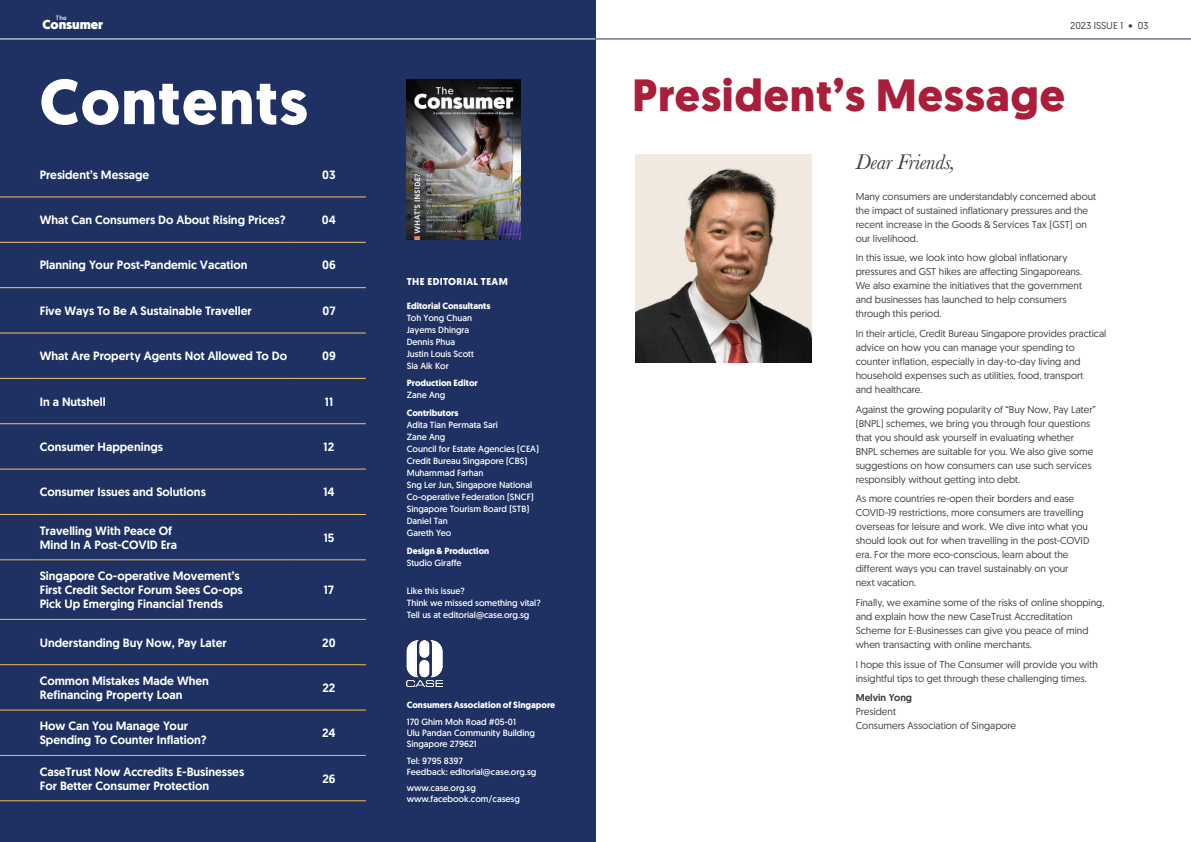
<style>
.page{position:relative;width:1191px;height:842px;background:#fff}
.page>*{position:absolute;margin:0;border:0;box-sizing:border-box;transform-origin:0 0}
.t1{font:700 63.4px "Geomanist";letter-spacing:.02em;color:#fff}
.t2{font:700 45.1px "Geomanist";letter-spacing:.02em;color:#ab1e3a}
.t3{font:italic 22px "Baskerville";letter-spacing:-.01em;color:#414042}
.t4{font:900 13px "Geomanist";color:#fff}
.t5{font:500 12px/14px "Geomanist";color:#fff}
.t6{font:10px/14px "Geomanist";color:#414042}
.t7{font:700 10px "Geomanist";letter-spacing:.04em;color:#fff}
.t8{font:500 10px "Geomanist";color:#414042}
.t9{font:9px/12px "Geomanist";color:#fff}
.t10{font:700 9px "Geomanist";color:#fff}
.t11{font:6.3px "Geomanist";color:#fff}
</style>
<div class="page">
<div style="left:0;top:0;width:595px;height:842px;background:#1f3162"></div>
<img style="left:407px;top:641px;width:35px;height:45px">
<hr style="left:0;top:197px;width:40px;height:1px;background:#fdc267">
<hr style="left:40px;top:197px;width:252px;height:1px;background:#fdc267">
<hr style="left:292px;top:197px;width:74px;height:1px;background:#fdc267">
<hr style="left:0;top:242px;width:40px;height:1px;background:#fdc267">
<hr style="left:40px;top:242px;width:252px;height:1px;background:#fdc267">
<hr style="left:292px;top:242px;width:74px;height:1px;background:#fdc267">
<hr style="left:0;top:287px;width:40px;height:1px;background:#fdc267">
<hr style="left:40px;top:287px;width:252px;height:1px;background:#fdc267">
<hr style="left:292px;top:287px;width:74px;height:1px;background:#fdc267">
<hr style="left:0;top:333px;width:40px;height:1px;background:#fdc267">
<hr style="left:40px;top:333px;width:252px;height:1px;background:#fdc267">
<hr style="left:292px;top:333px;width:74px;height:1px;background:#fdc267">
<hr style="left:0;top:378px;width:40px;height:1px;background:#fdc267">
<hr style="left:40px;top:378px;width:252px;height:1px;background:#fdc267">
<hr style="left:292px;top:378px;width:74px;height:1px;background:#fdc267">
<hr style="left:0;top:423px;width:40px;height:1px;background:#fdc267">
<hr style="left:40px;top:423px;width:252px;height:1px;background:#fdc267">
<hr style="left:292px;top:423px;width:74px;height:1px;background:#fdc267">
<hr style="left:0;top:469px;width:40px;height:1px;background:#fdc267">
<hr style="left:40px;top:469px;width:252px;height:1px;background:#fdc267">
<hr style="left:292px;top:469px;width:74px;height:1px;background:#fdc267">
<hr style="left:0;top:514px;width:40px;height:1px;background:#fdc267">
<hr style="left:40px;top:514px;width:252px;height:1px;background:#fdc267">
<hr style="left:292px;top:514px;width:74px;height:1px;background:#fdc267">
<hr style="left:0;top:559px;width:40px;height:1px;background:#fdb84a">
<hr style="left:40px;top:559px;width:252px;height:1px;background:#fdb84a">
<hr style="left:292px;top:559px;width:74px;height:1px;background:#fdb84a">
<hr style="left:0;top:619px;width:40px;height:1px;background:#fdb84a">
<hr style="left:40px;top:619px;width:252px;height:1px;background:#fdb84a">
<hr style="left:292px;top:619px;width:74px;height:1px;background:#fdb84a">
<hr style="left:0;top:664px;width:40px;height:1px;background:#fdb84a">
<hr style="left:40px;top:664px;width:252px;height:1px;background:#fdb84a">
<hr style="left:292px;top:664px;width:74px;height:1px;background:#fdb84a">
<hr style="left:0;top:710px;width:40px;height:1px;background:#fdb84a">
<hr style="left:40px;top:710px;width:252px;height:1px;background:#fdb84a">
<hr style="left:292px;top:710px;width:74px;height:1px;background:#fdb84a">
<hr style="left:0;top:755px;width:40px;height:1px;background:#fdb84a">
<hr style="left:40px;top:755px;width:252px;height:1px;background:#fdb84a">
<hr style="left:292px;top:755px;width:74px;height:1px;background:#fdb84a">
<hr style="left:0;top:800px;width:40px;height:1px;background:#fdb84a">
<hr style="left:40px;top:800px;width:252px;height:1px;background:#fdb84a">
<hr style="left:292px;top:800px;width:74px;height:1px;background:#fdb84a">
<img style="left:407px;top:79px;width:113px;height:160px">
<img style="left:635px;top:154px;width:177px;height:209px">
<hr style="left:595px;top:39px;width:596px;height:1px;background:#1f3162">
<hr style="left:0;top:39px;width:595px;height:1px;background:#fff">
<p class="t11" style="left:56px;top:14px;width:12px">The</p>
<h3 class="t4" style="left:43px;top:16px;width:62px">Consumer</h3>
<p class="t6" style="left:1070px;top:18px;width:80px">2023 ISSUE 1 • 03</p>
<h1 class="t1" style="left:40px;top:60px;width:269px">Contents</h1>
<h2 class="t2" style="left:632px;top:65px;width:434px">President’s Message</h2>
<p class="t5" style="left:40px;top:167px;width:111px">President’s Message</p>
<p class="t5" style="left:322px;top:167px;width:15px">03</p>
<p class="t5" style="left:40px;top:213px;width:247px">What Can Consumers Do About Rising Prices?</p>
<p class="t5" style="left:322px;top:213px;width:15px">04</p>
<p class="t5" style="left:40px;top:258px;width:209px">Planning Your Post-Pandemic Vacation</p>
<p class="t5" style="left:322px;top:258px;width:15px">06</p>
<p class="t5" style="left:40px;top:303px;width:213px">Five Ways To Be A Sustainable Traveller</p>
<p class="t5" style="left:322px;top:303px;width:15px">07</p>
<p class="t5" style="left:40px;top:349px;width:249px">What Are Property Agents Not Allowed To Do</p>
<p class="t5" style="left:322px;top:349px;width:15px">09</p>
<p class="t5" style="left:40px;top:394px;width:68px">In a Nutshell</p>
<p class="t5" style="left:325px;top:394px;width:10px">11</p>
<p class="t5" style="left:40px;top:440px;width:125px">Consumer Happenings</p>
<p class="t5" style="left:323px;top:440px;width:12px">12</p>
<p class="t5" style="left:40px;top:485px;width:168px">Consumer Issues and Solutions</p>
<p class="t5" style="left:323px;top:485px;width:13px">14</p>
<p class="t5" style="left:40px;top:523px;width:139px">Travelling With Peace Of<br>Mind In A Post-COVID Era</p>
<p class="t5" style="left:324px;top:530px;width:12px">15</p>
<p class="t5" style="left:40px;top:569px;width:204px">Singapore Co-operative Movement’s<br>First Credit Sector Forum Sees Co-ops<br>Pick Up Emerging Financial Trends</p>
<p class="t5" style="left:324px;top:583px;width:12px">17</p>
<p class="t5" style="left:40px;top:635px;width:189px">Understanding Buy Now, Pay Later</p>
<p class="t5" style="left:322px;top:635px;width:15px">20</p>
<p class="t5" style="left:40px;top:674px;width:171px">Common Mistakes Made When<br>Refinancing Property Loan</p>
<p class="t5" style="left:322px;top:681px;width:14px">22</p>
<p class="t5" style="left:40px;top:719px;width:168px">How Can You Manage Your<br>Spending To Counter Inflation?</p>
<p class="t5" style="left:322px;top:726px;width:15px">24</p>
<p class="t5" style="left:40px;top:764px;width:206px">CaseTrust Now Accredits E-Businesses<br>For Better Consumer Protection</p>
<p class="t5" style="left:322px;top:771px;width:15px">26</p>
<p class="t7" style="left:407px;top:275px;width:103px">THE EDITORIAL TEAM</p>
<p class="t10" style="left:407px;top:299px;width:85px">Editorial Consultants</p>
<p class="t9" style="left:407px;top:311px;width:69px">Toh Yong Chuan<br>Jayems Dhingra<br>Dennis Phua<br>Justin Louis Scott<br>Sia Aik Kor</p>
<p class="t10" style="left:407px;top:377px;width:73px">Production Editor</p>
<p class="t9" style="left:407px;top:389px;width:40px">Zane Ang</p>
<p class="t10" style="left:407px;top:407px;width:53px">Contributors</p>
<p class="t9" style="left:407px;top:419px;width:134px">Adita Tian Permata Sari<br>Zane Ang<br>Council for Estate Agencies (CEA)<br>Credit Bureau Singapore (CBS)<br>Muhammad Farhan<br>Sng Ler Jun, Singapore National<br>Co-operative Federation (SNCF)<br>Singapore Tourism Board (STB)<br>Daniel Tan<br>Gareth Yeo</p>
<p class="t10" style="left:407px;top:544px;width:84px">Design &amp; Production</p>
<p class="t9" style="left:407px;top:556px;width:56px">Studio Giraffe</p>
<p class="t9" style="left:407px;top:585px;width:135px">Like this issue?<br>Think we missed something vital?<br>Tell us at editorial@case.org.sg</p>
<p class="t10" style="left:407px;top:699px;width:150px">Consumers Association of Singapore</p>
<p class="t9" style="left:407px;top:716px;width:130px;line-height:11px">170 Ghim Moh Road #05-01<br>Ulu Pandan Community Building<br>Singapore 279621</p>
<p class="t9" style="left:407px;top:755px;width:131px;line-height:11px">Tel: 9795 8397<br>Feedback: editorial@case.org.sg</p>
<p class="t9" style="left:407px;top:782px;width:115px;line-height:11px">www.case.org.sg www.facebook.com/casesg</p>
<h3 class="t3" style="left:855px;top:148px;width:101px">Dear Friends,</h3>
<p class="t6" style="left:855px;top:189px;width:242px">Many consumers are understandably concerned about the impact of sustained inflationary pressures and the recent increase in the Goods &amp; Services Tax (GST) on our livelihood.</p>
<p class="t6" style="left:855px;top:250px;width:228px">In this issue, we look into how global inflationary pressures and GST hikes are affecting Singaporeans.<br>We also examine the initiatives that the government and businesses has launched to help consumers through this period.</p>
<p class="t6" style="left:855px;top:326px;width:252px">In their article, Credit Bureau Singapore provides practical advice on how you can manage your spending to counter inflation, especially in day-to-day living and household expenses such as utilities, food, transport<br>and healthcare.</p>
<p class="t6" style="left:855px;top:402px;width:242px">Against the growing popularity of “Buy Now, Pay Later” (BNPL) schemes, we bring you through four questions that you should ask yourself in evaluating whether BNPL schemes are suitable for you. We also give some suggestions on how consumers can use such services responsibly without getting into debt.</p>
<p class="t6" style="left:855px;top:491px;width:235px">As more countries re-open their borders and ease COVID-19 restrictions, more consumers are travelling overseas for leisure and work. We dive into what you should look out for when travelling in the post-COVID era. For the more eco-conscious, learn about the different ways you can travel sustainably on your next vacation.</p>
<p class="t6" style="left:855px;top:595px;width:250px">Finally, we examine some of the risks of online shopping, and explain how the new CaseTrust Accreditation Scheme for E-Businesses can give you peace of mind when transacting with online merchants.</p>
<p class="t6" style="left:855px;top:657px;width:244px">I hope this issue of The Consumer will provide you with insightful tips to get through these challenging times.</p>
<p class="t8" style="left:855px;top:691px;width:58px">Melvin Yong</p>
<p class="t6" style="left:855px;top:704px;width:162px">President<br>Consumers Association of Singapore</p>
</div>
